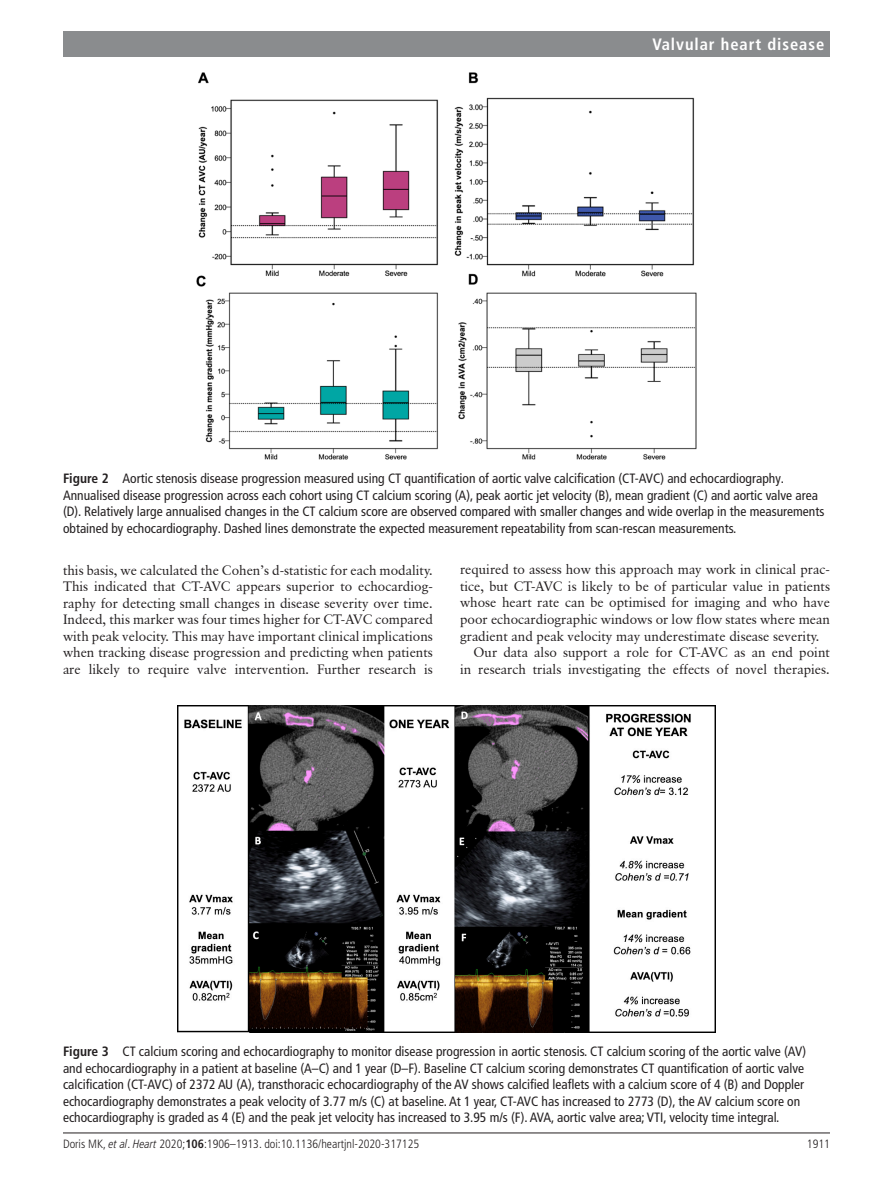
<style>
.page{position:relative;width:893px;height:1191px;background:#fff}
.page>*{position:absolute;margin:0;border:0;box-sizing:border-box;transform-origin:0 0}
.t1{font:700 condensed 16.5px "Frutiger LT Pro";letter-spacing:.055em;color:#fff}
.t2{font:condensed 13.5px/16.5px "Frutiger LT Pro";color:#231f20}
.t3{font:13.5px/16.5px "Classical Garamond BT";color:#231f20;text-align:justify}
.t4{font:300 condensed 12px "Frutiger LT Pro";color:#231f20}
.s1{font-weight:700}
.s2{font-style:italic}
</style>
<div class="page">
<hr style="left:63px;top:1132px;width:767px;height:1px;background:#231f20">
<div style="left:63px;top:31px;width:767px;height:25px;background:#8a8c8e"></div>
<img style="left:197px;top:72px;width:499px;height:387px">
<img style="left:178px;top:705px;width:537px;height:327px">
<p class="t1" style="left:652px;top:34px;width:173px">Valvular heart disease</p>
<p class="t2" style="left:63px;top:470px;width:763px"><span class="s1">Figure 2</span> Aortic stenosis disease progression measured using CT quantification of aortic valve calcification (CT-AVC) and echocardiography.<br>Annualised disease progression across each cohort using CT calcium scoring (A), peak aortic jet velocity (B), mean gradient (C) and aortic valve area (D). Relatively large annualised changes in the CT calcium score are observed compared with smaller changes and wide overlap in the measurements obtained by echocardiography. Dashed lines demonstrate the expected measurement repeatability from scan-rescan measurements.</p>
<p class="t3" style="left:63px;top:561px;width:371px">this basis, we calculated the Cohen’s d-statistic for each modality.<br>This indicated that CT-AVC appears superior to echocardiog&shy;raphy for detecting small changes in disease severity over time.<br>Indeed, this marker was four times higher for CT-AVC compared with peak velocity. This may have important clinical implications when tracking disease progression and predicting when patients are likely to require valve intervention. Further research is</p>
<p class="t3" style="left:460px;top:561px;width:371px">required to assess how this approach may work in clinical prac-</p>
<p class="t3" style="left:460px;top:578px;width:371px">tice, but CT-AVC is likely to be of particular value in patients</p>
<p class="t3" style="left:460px;top:594px;width:371px">whose heart rate can be optimised for imaging and who have</p>
<p class="t3" style="left:460px;top:611px;width:371px">poor echocardiographic windows or low flow states where mean</p>
<p class="t3" style="left:460px;top:627px;width:361px">gradient and peak velocity may underestimate disease severity.</p>
<p class="t3" style="left:474px;top:644px;width:358px">Our data also support a role for CT-AVC as an end point</p>
<p class="t3" style="left:460px;top:660px;width:371px">in research trials investigating the effects of novel therapies.</p>
<p class="t2" style="left:63px;top:1043px;width:745px"><span class="s1">Figure 3</span> CT calcium scoring and echocardiography to monitor disease progression in aortic stenosis. CT calcium scoring of the aortic valve (AV) and echocardiography in a patient at baseline (A–C) and 1 year (D–F). Baseline CT calcium scoring demonstrates CT quantification of aortic valve calcification (CT-AVC) of 2372 AU (A), transthoracic echocardiography of the AV shows calcified leaflets with a calcium score of 4 (B) and Doppler echocardiography demonstrates a peak velocity of 3.77 m/s (C) at baseline. At 1 year, CT-AVC has increased to 2773 (D), the AV calcium score on echocardiography is graded as 4 (E) and the peak jet velocity has increased to 3.95 m/s (F). AVA, aortic valve area; VTI, velocity time integral.</p>
<p class="t4" style="left:63px;top:1136px;width:358px">Doris MK, <span class="s2">et al</span>. <span class="s2">Heart</span> 2020;<span class="s1">106</span>:1906–1913. doi:10.1136/heartjnl-2020-317125</p>
<p class="t4" style="left:807px;top:1136px;width:25px">1911</p>
</div>
